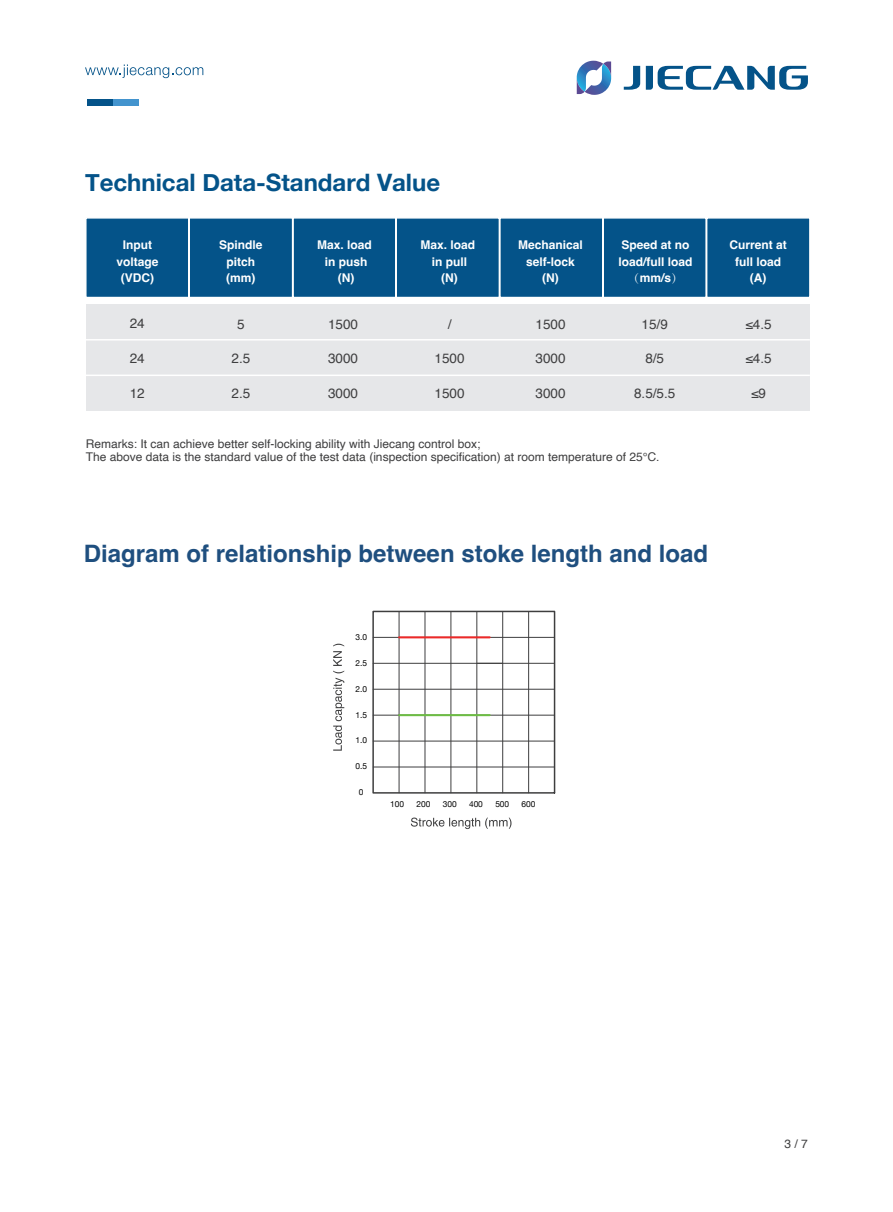
<style>
.page{position:relative;width:893px;height:1212px;background:#fff}
.page>*{position:absolute;margin:0;border:0;box-sizing:border-box;transform-origin:0 0}
.t1{font:700 24px "Helvetica";color:#1f4f7f}
.t2{font:700 24px "Helvetica Neue";color:#045389}
.t3{font:13.5px "Helvetica";color:#3e3e3f}
.t4{font:12px/13.5px "Helvetica";color:#3e3e3f}
.t5{font:700 12px/16.5px "Helvetica";color:#fff;text-align:center}
.t6{font:8.4px "Helvetica Neue";color:#030303}
.s1{font-family:"Adobe Song Std";font-weight:300}
</style>
<div class="page">
<svg style="left:85px;top:64px;width:118px;height:14px"></svg>
<svg style="left:624px;top:66px;width:16px;height:24px"></svg>
<svg style="left:646px;top:66px;width:162px;height:24px"></svg>
<svg style="left:577px;top:61px;width:35px;height:34px"></svg>
<div style="left:88px;top:99px;width:25px;height:7px;background:#045389"></div>
<div style="left:113px;top:99px;width:26px;height:7px;background:#4394ce"></div>
<div style="left:706px;top:304px;width:104px;height:36px;background:#e6e7e9"></div>
<div style="left:603px;top:304px;width:103px;height:36px;background:#e6e7e9"></div>
<div style="left:500px;top:304px;width:103px;height:36px;background:#e6e7e9"></div>
<div style="left:396px;top:304px;width:104px;height:36px;background:#e6e7e9"></div>
<div style="left:293px;top:304px;width:103px;height:36px;background:#e6e7e9"></div>
<div style="left:189px;top:304px;width:104px;height:36px;background:#e6e7e9"></div>
<div style="left:86px;top:304px;width:103px;height:36px;background:#e6e7e9"></div>
<div style="left:706px;top:340px;width:104px;height:35px;background:#e6e7e9"></div>
<div style="left:603px;top:340px;width:103px;height:35px;background:#e6e7e9"></div>
<div style="left:500px;top:340px;width:103px;height:35px;background:#e6e7e9"></div>
<div style="left:396px;top:340px;width:104px;height:35px;background:#e6e7e9"></div>
<div style="left:293px;top:340px;width:103px;height:35px;background:#e6e7e9"></div>
<div style="left:189px;top:340px;width:104px;height:35px;background:#e6e7e9"></div>
<div style="left:86px;top:340px;width:103px;height:35px;background:#e6e7e9"></div>
<div style="left:706px;top:375px;width:104px;height:36px;background:#e6e7e9"></div>
<div style="left:603px;top:375px;width:103px;height:36px;background:#e6e7e9"></div>
<div style="left:500px;top:375px;width:103px;height:36px;background:#e6e7e9"></div>
<div style="left:396px;top:375px;width:104px;height:36px;background:#e6e7e9"></div>
<div style="left:293px;top:375px;width:103px;height:36px;background:#e6e7e9"></div>
<div style="left:189px;top:375px;width:104px;height:36px;background:#e6e7e9"></div>
<div style="left:86px;top:375px;width:103px;height:36px;background:#e6e7e9"></div>
<div style="left:86px;top:218px;width:724px;height:79px;background:#045389"></div>
<hr style="left:86px;top:339px;width:724px;height:1px;background:#fff">
<hr style="left:86px;top:375px;width:724px;height:1px;background:#fff">
<svg style="left:411px;top:817px;width:100px;height:12px"></svg>
<svg style="left:333px;top:644px;width:11px;height:107px"></svg>
<svg style="left:372px;top:610px;width:184px;height:184px"></svg>
<hr style="left:399px;top:714px;width:91px;height:2px;background:#6dbd44">
<hr style="left:399px;top:636px;width:91px;height:2px;background:#ee2928">
<h1 class="t2" style="left:85px;top:163px;width:357px">Technical Data-Standard Value</h1>
<p class="t5" style="left:116px;top:238px;width:44px">Input voltage (VDC)</p>
<p class="t5" style="left:219px;top:238px;width:45px">Spindle pitch (mm)</p>
<p class="t5" style="left:317px;top:238px;width:56px">Max. load in push (N)</p>
<p class="t5" style="left:421px;top:238px;width:56px">Max. load in pull (N)</p>
<p class="t5" style="left:518px;top:238px;width:66px">Mechanical self-lock (N)</p>
<p class="t5" style="left:619px;top:238px;width:76px">Speed at no load/full load<span class="s1">（</span>mm/s<span class="s1">）</span></p>
<p class="t5" style="left:729px;top:238px;width:59px">Current at full load (A)</p>
<p class="t3" style="left:130px;top:313px;width:17px">24</p>
<p class="t3" style="left:130px;top:348px;width:17px">24</p>
<p class="t3" style="left:130px;top:382px;width:17px">12</p>
<p class="t3" style="left:642px;top:313px;width:28px">15/9</p>
<p class="t3" style="left:645px;top:348px;width:20px">8/5</p>
<p class="t3" style="left:634px;top:382px;width:43px">8.5/5.5</p>
<p class="t3" style="left:448px;top:313px;width:5px">/</p>
<p class="t3" style="left:435px;top:348px;width:32px">1500</p>
<p class="t3" style="left:435px;top:382px;width:32px">1500</p>
<p class="t3" style="left:745px;top:313px;width:28px">≤4.5</p>
<p class="t3" style="left:745px;top:348px;width:28px">≤4.5</p>
<p class="t3" style="left:751px;top:382px;width:16px">≤9</p>
<p class="t3" style="left:328px;top:313px;width:32px">1500</p>
<p class="t3" style="left:328px;top:348px;width:32px">3000</p>
<p class="t3" style="left:328px;top:382px;width:32px">3000</p>
<p class="t3" style="left:536px;top:313px;width:32px">1500</p>
<p class="t3" style="left:536px;top:348px;width:32px">3000</p>
<p class="t3" style="left:536px;top:382px;width:32px">3000</p>
<p class="t3" style="left:237px;top:313px;width:9px">5</p>
<p class="t3" style="left:232px;top:348px;width:20px">2.5</p>
<p class="t3" style="left:232px;top:382px;width:20px">2.5</p>
<p class="t4" style="left:86px;top:437px;width:575px">Remarks: It can achieve better self-locking ability with Jiecang control box;<br>The above data is the standard value of the test data (inspection specification) at room temperature of 25℃.</p>
<h1 class="t1" style="left:84px;top:539px;width:626px">Diagram of relationship between stoke length and load</h1>
<p class="t6" style="left:355px;top:631px;width:13px">3.0</p>
<p class="t6" style="left:355px;top:657px;width:13px">2.5</p>
<p class="t6" style="left:355px;top:683px;width:13px">2.0</p>
<p class="t6" style="left:355px;top:709px;width:13px">1.5</p>
<p class="t6" style="left:355px;top:734px;width:13px">1.0</p>
<p class="t6" style="left:355px;top:760px;width:13px">0.5</p>
<p class="t6" style="left:359px;top:786px;width:6px">0</p>
<p class="t6" style="left:390px;top:798px;width:15px">100</p>
<p class="t6" style="left:416px;top:798px;width:15px">200</p>
<p class="t6" style="left:443px;top:798px;width:15px">300</p>
<p class="t6" style="left:469px;top:798px;width:15px">400</p>
<p class="t6" style="left:495px;top:798px;width:15px">500</p>
<p class="t6" style="left:522px;top:798px;width:15px">600</p>
<p class="t4" style="left:785px;top:1137px;width:25px">3 / 7</p>
</div>
